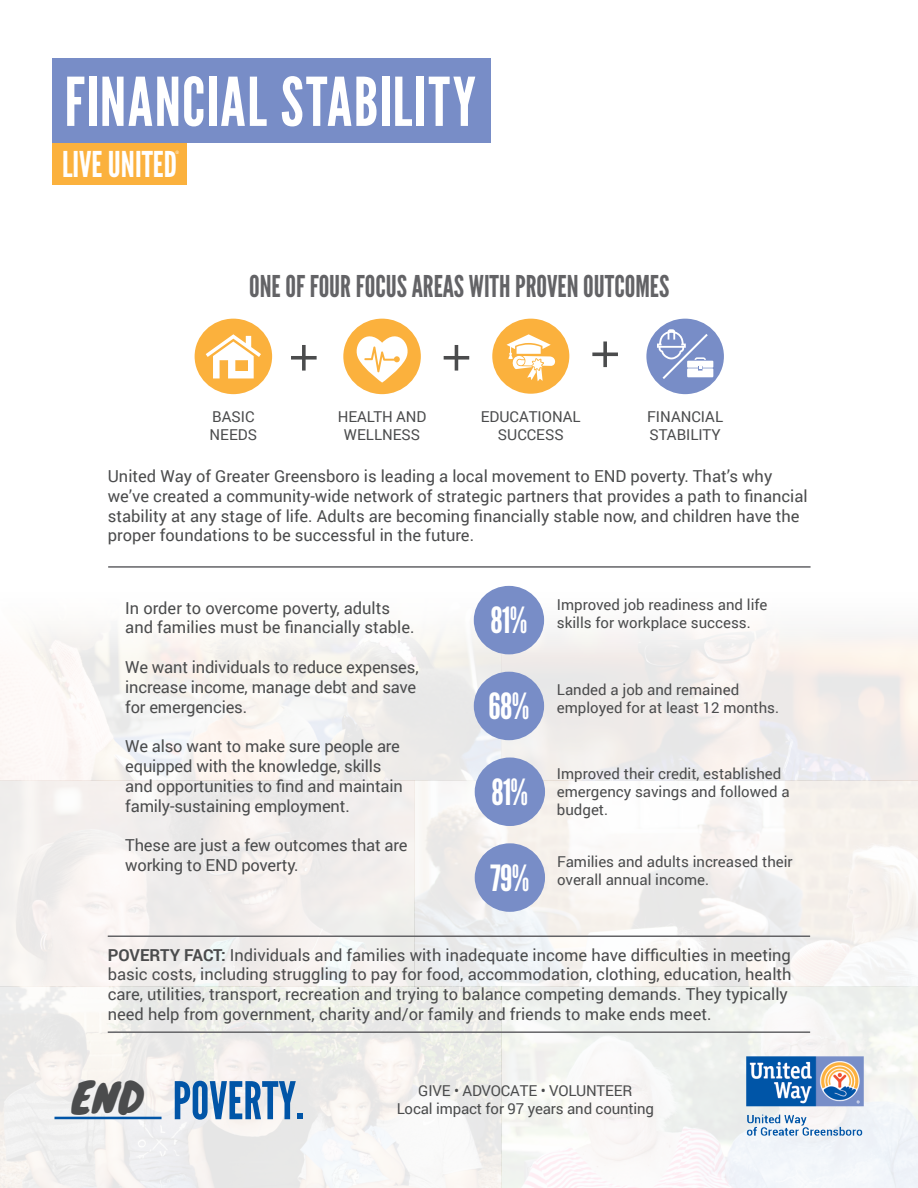
<style>
.page{position:relative;width:918px;height:1188px;background:#fff}
.page>*{position:absolute;margin:0;border:0;box-sizing:border-box;transform-origin:0 0}
.Headline_2a{font:67.05px "League Gothic";letter-spacing:.025em;color:#fff}
.t1{font:51.9px "League Gothic";color:#0155a7}
.t2{font:41.1px "Knewave";color:#4b4c4d}
.t3{font:36px "League Gothic";letter-spacing:-.02em;color:#fff}
.t4{font:35.55px "League Gothic";color:#fff}
.t5{font:30px "League Gothic";color:#636366}
.t6{font:16.5px/19.8px "Roboto";color:#4b4c4d}
.t7{font:15px/18px "Roboto";color:#4b4c4d}
.t8{font:4.5px "League Gothic";color:#fff}
.s1{font-weight:700}
</style>
<div class="page">
<div style="left:53px;top:142px;width:134px;height:43px;background:#fbb13d"></div>
<div style="left:53px;top:58px;width:438px;height:84px;background:#788dc7"></div>
<img style="left:0;top:585px;width:918px;height:603px">
<hr style="left:55px;top:1117px;width:107px;height:2px;background:#0155a7">
<img style="left:746px;top:1057px;width:118px;height:81px">
<hr style="left:108px;top:1031px;width:702px;height:2px;background:#636366">
<hr style="left:108px;top:936px;width:702px;height:1px;background:#636366">
<hr style="left:108px;top:566px;width:703px;height:2px;background:#636366">
<div style="left:474px;top:672px;width:70px;height:68px;background:#788dc7;border-radius:50%"></div>
<div style="left:474px;top:586px;width:70px;height:68px;background:#788dc7;border-radius:50%"></div>
<div style="left:475px;top:843px;width:70px;height:69px;background:#788dc7;border-radius:50%"></div>
<div style="left:475px;top:758px;width:70px;height:68px;background:#788dc7;border-radius:50%"></div>
<hr style="left:455px;top:345px;width:3px;height:26px;background:#4b4c4d">
<svg style="left:444px;top:356px;width:25px;height:4px"></svg>
<svg style="left:603px;top:341px;width:4px;height:26px"></svg>
<hr style="left:592px;top:353px;width:26px;height:3px;background:#4b4c4d">
<div style="left:343px;top:319px;width:78px;height:75px;background:#fbb13d;border-radius:50%"></div>
<svg style="left:357px;top:336px;width:51px;height:47px"></svg>
<div style="left:195px;top:319px;width:77px;height:75px;background:#fbb13d;border-radius:50%"></div>
<svg style="left:206px;top:334px;width:55px;height:44px"></svg>
<div style="left:646px;top:319px;width:78px;height:75px;background:#788dc7;border-radius:50%"></div>
<svg style="left:657px;top:329px;width:56px;height:50px"></svg>
<svg style="left:302px;top:345px;width:4px;height:26px"></svg>
<svg style="left:291px;top:356px;width:26px;height:4px"></svg>
<div style="left:492px;top:319px;width:77px;height:75px;background:#fbb13d;border-radius:50%"></div>
<svg style="left:501px;top:334px;width:60px;height:47px"></svg>
<p class="Headline_2a" style="left:64px;top:62px;width:413px">FINANCIAL STABILITY</p>
<p class="t4" style="left:62px;top:143px;width:116px">LIVE UNITED</p>
<p class="t8" style="left:175px;top:150px;width:5px">®</p>
<p class="t5" style="left:249px;top:268px;width:422px">ONE OF FOUR FOCUS AREAS WITH PROVEN OUTCOMES</p>
<p class="t7" style="left:210px;top:407px;width:49px">BASIC<br>NEEDS</p>
<p class="t7" style="left:481px;top:407px;width:101px;text-align:center">EDUCATIONAL<br>SUCCESS</p>
<p class="t7" style="left:338px;top:407px;width:90px;text-align:center">HEALTH AND<br>WELLNESS</p>
<p class="t7" style="left:647px;top:407px;width:77px">FINANCIAL<br>STABILITY</p>
<p class="t6" style="left:108px;top:466px;width:701px">United Way of Greater Greensboro is leading a local movement to END poverty. That’s why we’ve created a community-wide network of strategic partners that provides a path to financial stability at any stage of life. Adults are becoming financially stable now, and children have the proper foundations to be successful in the future.</p>
<p class="t6" style="left:125px;top:597px;width:291px">In order to overcome poverty, adults and families must be financially stable.</p>
<p class="t6" style="left:125px;top:657px;width:295px">We want individuals to reduce expenses, increase income, manage debt and save for emergencies.</p>
<p class="t6" style="left:125px;top:736px;width:279px">We also want to make sure people are equipped with the knowledge, skills and opportunities to find and maintain family-sustaining employment.</p>
<p class="t6" style="left:125px;top:835px;width:284px">These are just a few outcomes that are working to END poverty.</p>
<p class="t7" style="left:557px;top:595px;width:212px">Improved job readiness and life</p>
<p class="t3" style="left:491px;top:599px;width:38px">81%</p>
<p class="t7" style="left:557px;top:613px;width:195px">skills for workplace success.</p>
<p class="t3" style="left:489px;top:685px;width:42px">68%</p>
<p class="t3" style="left:492px;top:771px;width:38px">81%</p>
<p class="t3" style="left:490px;top:856px;width:40px">79%</p>
<p class="t7" style="left:557px;top:680px;width:224px">Landed a job and remained employed for at least 12 months.</p>
<p class="t7" style="left:557px;top:765px;width:234px">Improved their credit, established emergency savings and followed a budget.</p>
<p class="t7" style="left:557px;top:852px;width:237px">Families and adults increased their overall annual income.</p>
<p class="t6" style="left:108px;top:944px;width:685px"><span class="s1">POVERTY FACT:</span> Individuals and families with inadequate income have difficulties in meeting basic costs, including struggling to pay for food, accommodation, clothing, education, health care, utilities, transport, recreation and trying to balance competing demands. They typically need help from government, charity and/or family and friends to make ends meet.</p>
<p class="t2" style="left:71px;top:1065px;width:73px">END</p>
<p class="t7" style="left:418px;top:1081px;width:216px">GIVE • ADVOCATE • VOLUNTEER</p>
<p class="t1" style="left:173px;top:1070px;width:133px">POVERTY.</p>
<p class="t7" style="left:397px;top:1099px;width:259px">Local impact for 97 years and counting</p>
</div>
